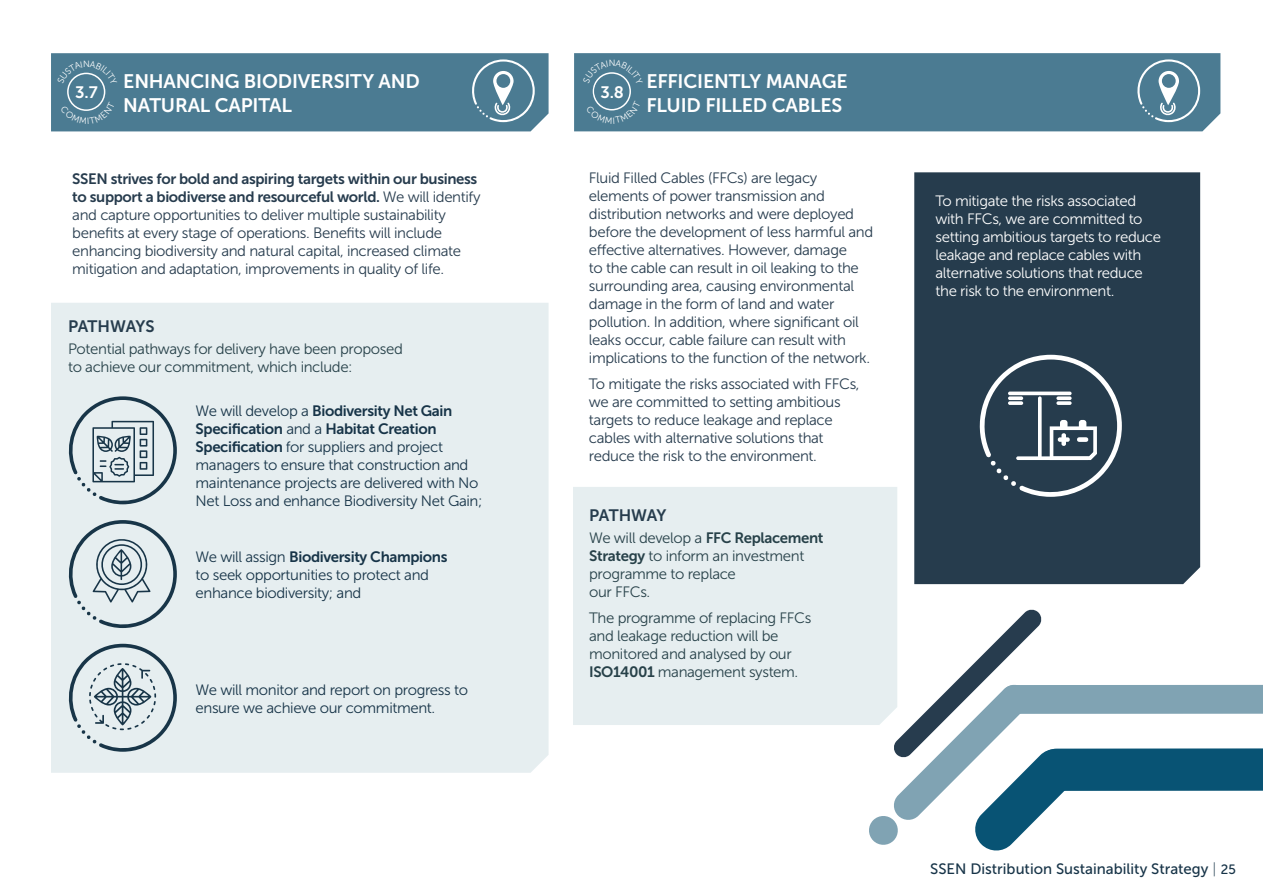
<style>
.page{position:relative;width:1263px;height:893px;background:#fff}
.page>*{position:absolute;margin:0;border:0;box-sizing:border-box;transform-origin:0 0}
.t1{font:22.5px "Museo Sans 700";color:#fff}
.t2{font:19.5px/24px "Museo Sans 700";letter-spacing:-.01em;color:#fff}
.t3{font:16.5px "Museo Sans 700";letter-spacing:-.02em;color:#263c4d}
.t4{font:16.5px "Museo Sans 700";color:#fff}
.t5{font:15px/18px "Museo Sans 300";letter-spacing:-.025em;color:#273c4e}
.t6{font:15px/18px "Museo Sans 300";letter-spacing:-.025em;color:#274149}
.t7{font:15px/18px "Museo Sans 300";letter-spacing:-.025em;color:#173448}
.t8{font:15px/18px "Museo Sans 300";letter-spacing:-.025em;color:#fff}
.t9{font:15px/18px "Museo Sans 700";letter-spacing:-.025em;color:#273c4e}
.t10{font:15px/18px "Museo Sans 700";letter-spacing:-.025em;color:#173448}
.t11{font:15px "Museo Sans 500";color:#173448}
.t12{font:9px "Museo Sans 300";color:#fff}
.s1{font-family:"Museo Sans 300"}
.s2{font-family:"Museo Sans 700"}
.s3{font-family:"Museo Sans 100";font-style:italic}
.s4{font-family:"Museo Sans Rounded 500";font-size:13.5px}
</style>
<div class="page">
<svg style="left:869px;top:609px;width:394px;height:242px"></svg>
<div style="left:51px;top:303px;width:498px;height:470px;background:#e6eef0"></div>
<div style="left:573px;top:487px;width:324px;height:238px;background:#e6eef0"></div>
<div style="left:574px;top:53px;width:646px;height:78px;background:#4b7b92"></div>
<div style="left:914px;top:172px;width:286px;height:412px;background:#263c4d"></div>
<div style="left:593px;top:72px;width:38px;height:38px;border:2px solid #fff;border-radius:50%"></div>
<svg style="left:1137px;top:59px;width:63px;height:63px"></svg>
<svg style="left:69px;top:396px;width:108px;height:109px"></svg>
<svg style="left:69px;top:520px;width:108px;height:109px"></svg>
<svg style="left:69px;top:644px;width:108px;height:108px"></svg>
<svg style="left:980px;top:355px;width:142px;height:142px"></svg>
<div style="left:594px;top:76px;width:29px;height:30px;background:#4b7b92;border-radius:50%"></div>
<div style="left:51px;top:53px;width:498px;height:78px;background:#4b7b92"></div>
<svg style="left:583px;top:61px;width:25px;height:22px"></svg>
<svg style="left:615px;top:60px;width:28px;height:24px"></svg>
<svg style="left:586px;top:101px;width:55px;height:23px"></svg>
<p class="t12" style="left:609px;top:58px;width:8px">N</p>
<h1 class="t1" style="left:605px;top:80px;width:15px">8</h1>
<p class="t12" style="left:83px;top:59px;width:8px">N</p>
<h1 class="t1" style="left:80px;top:80px;width:14px">7</h1>
<h2 class="t2" style="left:123px;top:69px;width:298px">ENHANCING BIODIVERSITY AND<br>NATURAL CAPITAL</h2>
<p class="t4" style="left:75px;top:83px;width:24px">3.7</p>
<p class="t4" style="left:600px;top:83px;width:25px">3.8</p>
<h2 class="t2" style="left:646px;top:69px;width:203px">EFFICIENTLY MANAGE<br>FLUID FILLED CABLES</h2>
<p class="t9" style="left:72px;top:169px;width:410px">SSEN strives for bold and aspiring targets within our business to support a biodiverse and resourceful world. <span class="s1">We will identify</span></p>
<p class="t5" style="left:72px;top:206px;width:390px">and capture opportunities to deliver multiple sustainability benefits at every stage of operations. Benefits will include enhancing biodiversity and natural capital, increased climate mitigation and adaptation, improvements in quality of life.</p>
<p class="t3" style="left:68px;top:317px;width:88px">PATHWAYS</p>
<p class="t6" style="left:68px;top:340px;width:336px">Potential pathways for delivery have been proposed to achieve our commitment, which include:</p>
<p class="t10" style="left:196px;top:402px;width:258px"><span class="s1">We will develop a</span> Biodiversity Net Gain<br>Specification <span class="s1">and a</span> Habitat Creation</p>
<p class="t7" style="left:196px;top:438px;width:288px"><span class="s2">Specification</span> for suppliers and project managers to ensure that construction and maintenance projects are delivered with No Net Loss and enhance Biodiversity Net Gain;</p>
<p class="t10" style="left:196px;top:548px;width:253px"><span class="s1">We will assign</span> Biodiversity Champions</p>
<p class="t7" style="left:196px;top:566px;width:235px">to seek opportunities to protect and enhance biodiversity; and</p>
<p class="t7" style="left:196px;top:681px;width:274px">We will monitor and report on progress to ensure we achieve our commitment.</p>
<p class="t5" style="left:589px;top:168px;width:286px">Fluid Filled Cables (FFCs) are legacy elements of power transmission and distribution networks and were deployed before the development of less harmful and effective alternatives. However, damage<br>to the cable can result in oil leaking to the surrounding area, causing environmental damage in the form of land and water pollution. In addition, where significant oil leaks occur, cable failure can result with implications to the function of the network.</p>
<p class="t5" style="left:589px;top:375px;width:272px">To mitigate the risks associated with FFCs, we are committed to setting ambitious targets to reduce leakage and replace cables with alternative solutions that reduce the risk to the environment.</p>
<p class="t3" style="left:589px;top:506px;width:79px">PATHWAY</p>
<p class="t6" style="left:589px;top:529px;width:236px">We will develop a <span class="s2">FFC Replacement<br>Strategy</span> to inform an investment programme to replace<br>our FFCs.</p>
<p class="t6" style="left:589px;top:609px;width:224px">The programme of replacing FFCs and leakage reduction will be monitored and analysed by our<br><span class="s2">ISO14001</span> management system.</p>
<p class="t8" style="left:935px;top:192px;width:227px">To mitigate the risks associated with FFCs, we are committed to setting ambitious targets to reduce leakage and replace cables with alternative solutions that reduce the risk to the environment.</p>
<p class="t11" style="left:930px;top:861px;width:307px">SSEN Distribution Sustainability Strategy <span class="s3">|</span> <span class="s4">25</span></p>
</div>
